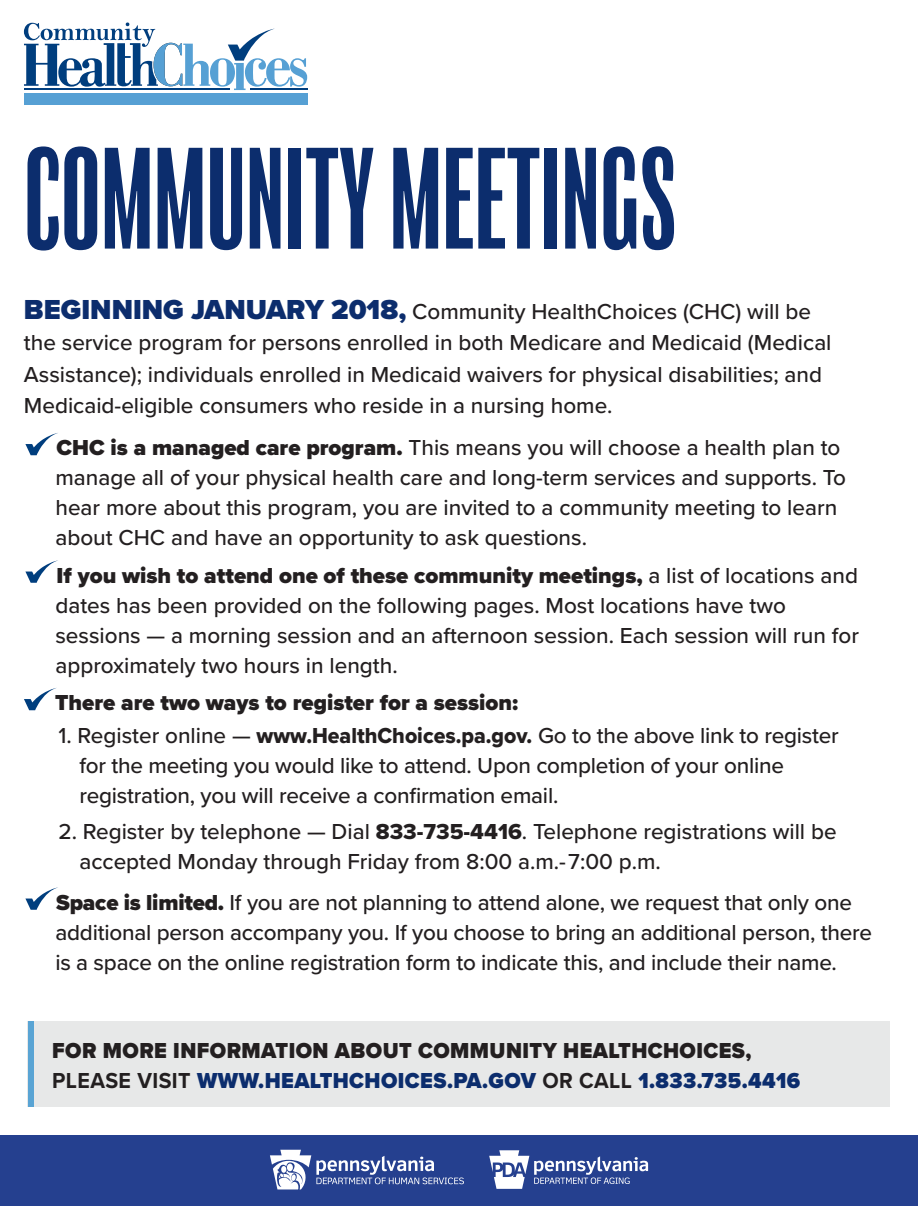
<style>
.page{position:relative;width:918px;height:1206px;background:#fff}
.page>*{position:absolute;margin:0;border:0;box-sizing:border-box;transform-origin:0 0}
.t1{font:extra-condensed 132.6px "Balboa";color:#0c2d6d}
.t2{font:500 22.5px/30px "Proxima Nova";color:#231f20}
.t3{font:900 22.5px/30px "Proxima Nova";letter-spacing:.02em;color:#231f20;scale:.95 1}
.t4{font:900 22.5px "Proxima Nova";color:#231f20}
.s1{font-weight:900;font-size:28.5px;color:#0c2d6d}
.s2{font-weight:900}
.s3{font-family:"Proxima Nova Extrabld";font-weight:400}
.s4{font-weight:700}
.s5{color:#0c2d6d}
</style>
<div class="page">
<div style="left:28px;top:1021px;width:862px;height:86px;background:#e7e8e8"></div>
<div style="left:0;top:1136px;width:918px;height:70px;background:#25408f"></div>
<svg style="left:270px;top:1150px;width:194px;height:39px"></svg>
<div style="left:287px;top:1164px;width:6px;height:7px;background:#fff;border-radius:50%"></div>
<svg style="left:489px;top:1150px;width:159px;height:39px"></svg>
<svg style="left:25px;top:433px;width:33px;height:22px"></svg>
<svg style="left:25px;top:560px;width:33px;height:23px"></svg>
<svg style="left:24px;top:688px;width:32px;height:22px"></svg>
<svg style="left:25px;top:887px;width:33px;height:23px"></svg>
<div style="left:24px;top:93px;width:283px;height:11px;background:#56a0d4"></div>
<svg style="left:24px;top:23px;width:283px;height:67px"></svg>
<div style="left:28px;top:1021px;width:6px;height:86px;background:#59a4d4"></div>
<p class="t1" style="left:24px;top:126px;width:654px">COMMUNITY MEETINGS</p>
<p class="t2" style="left:24px;top:295px;width:809px;line-height:31.5px"><span class="s1">BEGINNING JANUARY 2018,</span> Community HealthChoices (CHC) will be the service program for persons enrolled in both Medicare and Medicaid (Medical Assistance); individuals enrolled in Medicaid waivers for physical disabilities; and Medicaid-eligible consumers who reside in a nursing home.</p>
<p class="t2" style="left:55px;top:432px;width:792px"><span class="s2">CHC is a managed care program.</span> This means you will choose a health plan to manage all of your physical health care and long-term services and supports. To hear more about this program, you are invited to a community meeting to learn about CHC and have an opportunity to ask questions.</p>
<p class="t2" style="left:55px;top:559px;width:805px"><span class="s2">If you wish to attend one of these community meetings,</span> a list of locations and dates has been provided on the following pages. Most locations have two sessions — a morning session and an afternoon session. Each session will run for approximately two hours in length.</p>
<p class="t4" style="left:55px;top:686px;width:464px">There are two ways to register for a session:</p>
<p class="t2" style="left:79px;top:720px;width:761px;text-indent:-21px">1. Register online — <span class="s3">www.HealthChoices.pa.gov.</span> Go to the above link to register for the meeting you would like to attend. Upon completion of your online registration, you will receive a confirmation email.</p>
<p class="t2" style="left:79px;top:816px;width:759px;text-indent:-21px">2. Register by telephone — Dial <span class="s3">833-735-4416</span>. Telephone registrations will be accepted Monday through Friday from 8:00 a.m.-7:00 p.m.</p>
<p class="t2" style="left:55px;top:886px;width:818px"><span class="s2">Space is limited.</span> If you are not planning to attend alone, we request that only one additional person accompany you. If you choose to bring an additional person, there is a space on the online registration form to indicate this, and include their name.</p>
<p class="t3" style="left:52px;top:1035px;width:789px">FOR MORE INFORMATION ABOUT COMMUNITY HEALTHCHOICES,<br><span class="s4">PLEASE VISIT</span> <span class="s5">WWW.HEALTHCHOICES.PA.GOV</span> <span class="s4">OR CALL</span> <span class="s5">1.833.735.4416</span></p>
</div>
